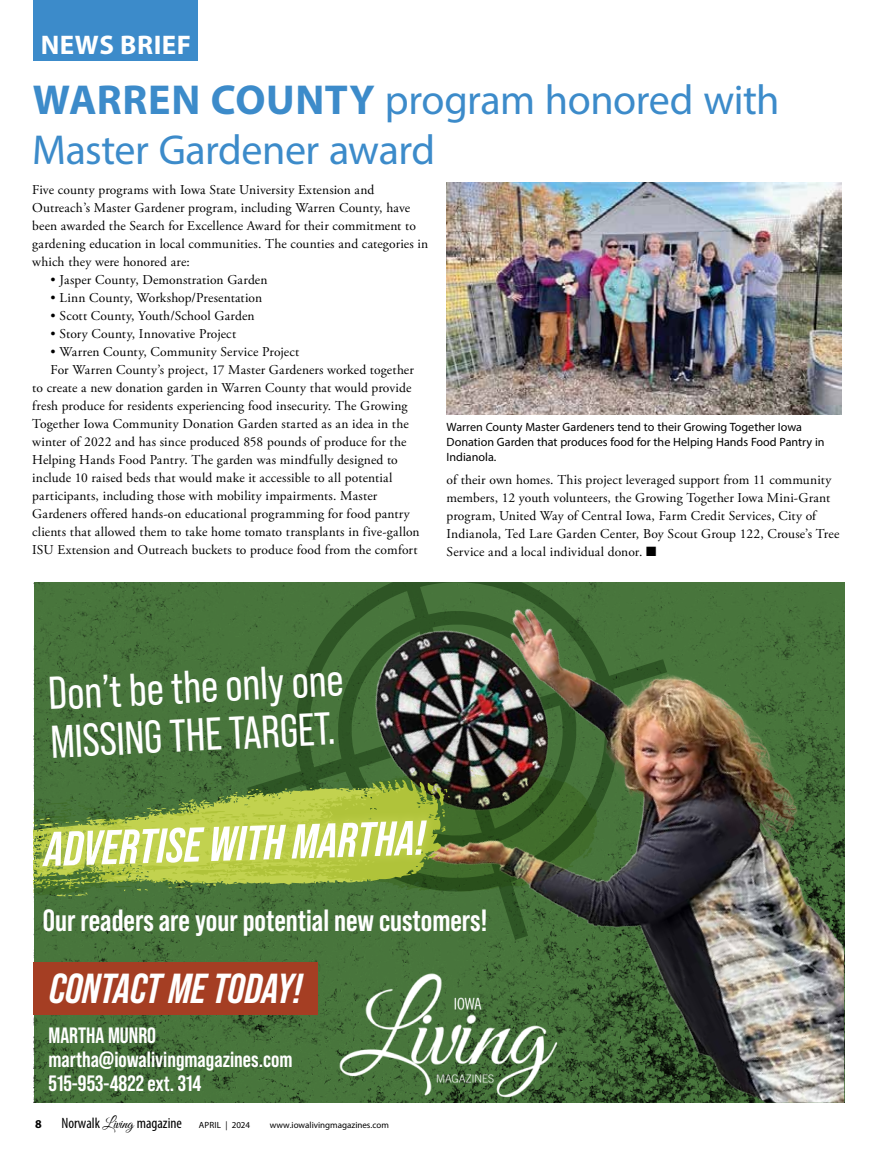
<style>
.page{position:relative;width:878px;height:1161px;background:#fff}
.page>*{position:absolute;margin:0;border:0;box-sizing:border-box;transform-origin:0 0}
.t1{font:italic 700 48.6px "Bebas Neue Pro";color:#fff}
.t2{font:45.9px/48.3px "Bebas Neue Pro";color:#fff}
.t3{font:42px/50.4px "Myriad Pro";letter-spacing:-.01em;color:#3c8bca}
.t4{font:italic 700 41.85px "Bebas Neue Pro";color:#fff}
.t5{font:700 30.75px "Bebas Neue Pro";color:#fff}
.t6{font:700 27px "Myriad Pro";letter-spacing:.02em;color:#fff}
.t7{font:700 22.2px/24.2px "Bebas Neue Pro";color:#fff}
.t8{font:condensed 15px "Myriad Pro";color:#000}
.t9{font:13.5px/18px "Adobe Garamond Pro";letter-spacing:.005em;color:#000}
.t10{font:12px/15px "Myriad Pro";color:#000}
.t11{font:700 12px "Myriad Pro";color:#000}
.t12{font:9px "Myriad Pro";color:#000}
.t13{font:9px "Myriad Pro";letter-spacing:.02em;color:#000}
.s1{font-weight:700}
.s2{font-family:"Great Vibes";font-stretch:normal}
</style>
<div class="page">
<div style="left:34px;top:0;width:164px;height:61px;background:#3c8bca"></div>
<img style="left:446px;top:182px;width:395px;height:232px">
<img style="left:34px;top:582px;width:189px;height:521px">
<img style="left:223px;top:582px;width:621px;height:521px">
<svg style="left:34px;top:767px;width:565px;height:154px;background:#436233"></svg>
<svg style="left:34px;top:734px;width:416px;height:163px;background:#79973e"></svg>
<img style="left:326px;top:959px;width:243px;height:142px">
<div style="left:34px;top:962px;width:284px;height:53px;background:#a53e23"></div>
<h3 class="t6" style="left:41px;top:28px;width:152px">NEWS BRIEF</h3>
<h3 class="t3" style="left:32px;top:74px;width:748px"><span class="s1">WARREN COUNTY</span> program honored with<br>Master Gardener award</h3>
<p class="t9" style="left:32px;top:181px;width:397px">Five county programs with Iowa State University Extension and Outreach’s Master Gardener program, including Warren County, have been awarded the Search for Excellence Award for their commitment to gardening education in local communities. The counties and categories in which they were honored are:</p>
<p class="t9" style="left:51px;top:271px;width:218px">• Jasper County, Demonstration Garden</p>
<p class="t9" style="left:51px;top:289px;width:213px">• Linn County, Workshop/Presentation</p>
<p class="t9" style="left:51px;top:307px;width:205px">• Scott County, Youth/School Garden</p>
<p class="t9" style="left:51px;top:325px;width:187px">• Story County, Innovative Project</p>
<p class="t9" style="left:51px;top:343px;width:250px">• Warren County, Community Service Project</p>
<p class="t9" style="left:51px;top:361px;width:365px">For Warren County’s project, 17 Master Gardeners worked together</p>
<p class="t9" style="left:32px;top:379px;width:380px">to create a new donation garden in Warren County that would provide</p>
<p class="t9" style="left:32px;top:397px;width:377px">fresh produce for residents experiencing food insecurity. The Growing</p>
<p class="t9" style="left:32px;top:415px;width:378px">Together Iowa Community Donation Garden started as an idea in the</p>
<p class="t9" style="left:32px;top:433px;width:375px">winter of 2022 and has since produced 858 pounds of produce for the</p>
<p class="t9" style="left:32px;top:451px;width:367px">Helping Hands Food Pantry. The garden was mindfully designed to</p>
<p class="t9" style="left:32px;top:469px;width:362px">include 10 raised beds that would make it accessible to all potential</p>
<p class="t9" style="left:32px;top:487px;width:346px">participants, including those with mobility impairments. Master</p>
<p class="t9" style="left:32px;top:505px;width:379px">Gardeners offered hands-on educational programming for food pantry</p>
<p class="t9" style="left:32px;top:523px;width:389px">clients that allowed them to take home tomato transplants in five-gallon</p>
<p class="t9" style="left:32px;top:541px;width:387px">ISU Extension and Outreach buckets to produce food from the comfort</p>
<p class="t10" style="left:446px;top:419px;width:379px">Warren County Master Gardeners tend to their Growing Together Iowa<br>Donation Garden that produces food for the Helping Hands Food Pantry in<br>Indianola.</p>
<p class="t9" style="left:446px;top:471px;width:394px">of their own homes. This project leveraged support from 11 community members, 12 youth volunteers, the Growing Together Iowa Mini-Grant program, United Way of Central Iowa, Farm Credit Services, City of Indianola, Ted Lare Garden Center, Boy Scout Group 122, Crouse’s Tree Service and a local individual donor. ■</p>
<h2 class="t2" style="left:47px;top:670px;width:297px;rotate:-3deg">Don’t be the only one<br>MISSING THE TARGET.</h2>
<h1 class="t1" style="left:43px;top:822px;width:383px;rotate:-2deg">ADVERTISE WITH MARTHA!</h1>
<h3 class="t5" style="left:43px;top:902px;width:446px">Our readers are your potential new customers!</h3>
<h3 class="t4" style="left:49px;top:964px;width:254px">CONTACT ME TODAY!</h3>
<h3 class="t7" style="left:48px;top:1023px;width:245px">MARTHA MUNRO martha@iowalivingmagazines.com<br>515-953-4822 ext. 314</h3>
<p class="t11" style="left:35px;top:1116px;width:8px">8</p>
<p class="t8" style="left:61px;top:1114px;width:122px">Norwalk <span class="s2">Living</span> magazine</p>
<p class="t13" style="left:199px;top:1119px;width:53px">APRIL | 2024</p>
<p class="t12" style="left:270px;top:1119px;width:121px">www.iowalivingmagazines.com</p>
</div>
